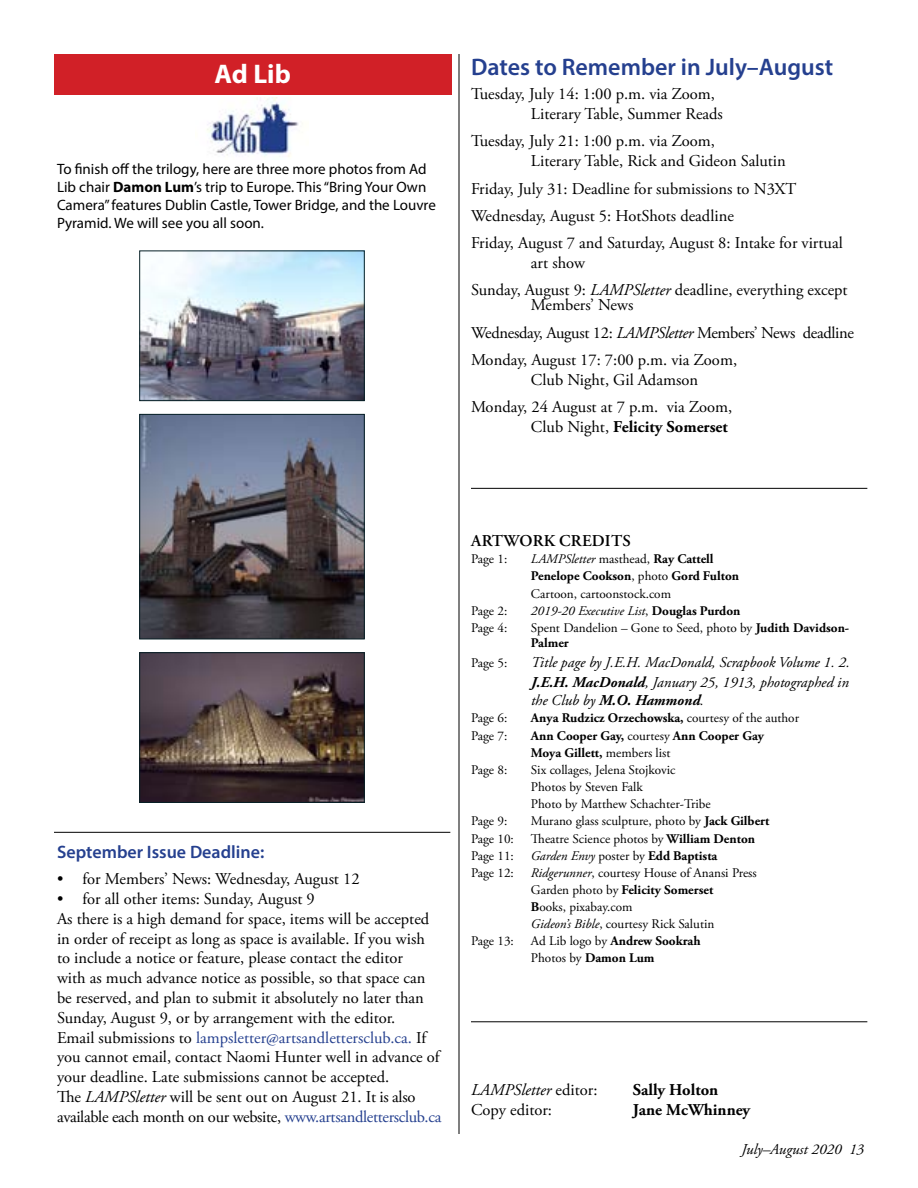
<style>
.page{position:relative;width:918px;height:1188px;background:#fff}
.page>*{position:absolute;margin:0;border:0;box-sizing:border-box;transform-origin:0 0}
.t1{font:700 27px "Myriad Pro";color:#fff}
.t2{font:600 24px "Myriad Pro";color:#25408f}
.t3{font:600 18px "Myriad Pro";color:#25408f}
.t4{font:16.5px/19.8px "Adobe Garamond Pro";color:#000}
.t5{font:16.5px/27.3px "Adobe Garamond Pro";letter-spacing:-.02em;color:#000}
.t6{font:700 16.5px "Adobe Garamond Pro";color:#000}
.t7{font:italic 16.5px "Adobe Garamond Pro";color:#000}
.t8{font:600 16.5px "Adobe Garamond Pro";letter-spacing:.015em;color:#000}
.t9{font:15px/18px "Myriad Pro";color:#000}
.t10{font:italic 15px/20.1px "Adobe Garamond Pro";color:#000}
.t11{font:italic 700 15px "Adobe Garamond Pro";color:#000}
.t12{font:13.2px/17.1px "Adobe Garamond Pro";color:#000}
.t13{font:700 13.2px/17.1px "Adobe Garamond Pro";color:#000}
.t14{font:italic 13.2px "Adobe Garamond Pro";color:#000}
.s1{font-weight:700}
.s2{font-style:italic}
.s3{font-weight:400}
.s4{color:#25408f}
.s5{font-style:normal}
.s6{font-weight:700;font-style:normal}
.s7{font-weight:400;font-style:italic}
</style>
<div class="page">
<hr style="left:459px;top:54px;width:1px;height:1080px;background:#000">
<hr style="left:471px;top:1022px;width:396px;height:1px;background:#000">
<hr style="left:54px;top:832px;width:396px;height:1px;background:#000">
<hr style="left:471px;top:488px;width:396px;height:1px;background:#000">
<div style="left:54px;top:54px;width:398px;height:40px;background:#d12027"></div>
<img style="left:142px;top:253px;width:220px;height:146px">
<div style="left:140px;top:251px;width:224px;height:150px;border:1px solid #072026"></div>
<img style="left:142px;top:416px;width:220px;height:221px">
<div style="left:140px;top:414px;width:224px;height:225px;border:1px solid #072026"></div>
<img style="left:207px;top:98px;width:92px;height:59px">
<img style="left:142px;top:654px;width:220px;height:147px">
<div style="left:140px;top:652px;width:224px;height:151px;border:1px solid #072026"></div>
<h1 class="t1" style="left:215px;top:57px;width:78px">Ad Lib</h1>
<p class="t9" style="left:57px;top:160px;width:380px">To finish off the trilogy, here are three more photos from Ad Lib chair <span class="s1">Damon Lum</span>’s trip to Europe. This “Bring Your Own Camera” features Dublin Castle, Tower Bridge, and the Louvre Pyramid. We will see you all soon.</p>
<h2 class="t2" style="left:471px;top:52px;width:364px">Dates to Remember in July–August</h2>
<p class="t4" style="left:531px;top:85px;width:193px;text-indent:-60px">Tuesday, July 14: 1:00 p.m. via Zoom,<br>Literary Table, Summer Reads</p>
<p class="t4" style="left:531px;top:132px;width:256px;text-indent:-60px">Tuesday, July 21: 1:00 p.m. via Zoom,<br>Literary Table, Rick and Gideon Salutin</p>
<p class="t4" style="left:471px;top:175px;width:373px;line-height:27.3px">Friday, July 31: Deadline for submissions to N3XT<br>Wednesday, August 5: HotShots deadline<br>Friday, August 7 and Saturday, August 8: Intake for virtual</p>
<p class="t4" style="left:471px;top:250px;width:378px;line-height:27.3px;text-indent:60px">art show<br>Sunday, August 9: <span class="s2">LAMPSletter</span> deadline, everything except</p>
<p class="t5" style="left:471px;top:292px;width:384px;text-indent:60px">Members’ News<br>Wednesday, August 12: <span class="s2">LAMPSletter</span> Members’ News deadline<br>Monday, August 17: 7:00 p.m. via Zoom,</p>
<p class="t4" style="left:471px;top:366px;width:263px;line-height:27.3px;text-indent:60px">Club Night, Gil Adamson<br>Monday, 24 August at 7 p.m. via Zoom,</p>
<p class="t6" style="left:531px;top:417px;width:198px"><span class="s3">Club Night,</span> Felicity Somerset</p>
<p class="t3" style="left:57px;top:840px;width:209px">September Issue Deadline:</p>
<p class="t4" style="left:57px;top:870px;width:304px">• for Members’ News: Wednesday, August 12</p>
<p class="t4" style="left:57px;top:889px;width:386px">• for all other items: Sunday, August 9<br>As there is a high demand for space, items will be accepted in order of receipt as long as space is available. If you wish to include a notice or feature, please contact the editor<br>with as much advance notice as possible, so that space can be reserved, and plan to submit it absolutely no later than Sunday, August 9, or by arrangement with the editor.<br>Email submissions to <span class="s4">lampsletter@artsandlettersclub.ca.</span> If you cannot email, contact Naomi Hunter well in advance of your deadline. Late submissions cannot be accepted.<br>The <span class="s2">LAMPSletter</span> will be sent out on August 21. It is also available each month on our website, <span class="s4">www.artsandlettersclub.ca</span></p>
<p class="t8" style="left:471px;top:531px;width:161px">ARTWORK CREDITS</p>
<p class="t12" style="left:471px;top:551px;width:38px">Page 1:</p>
<p class="t12" style="left:531px;top:551px;width:210px"><span class="s2">LAMPSletter</span> masthead, <span class="s1">Ray Cattell<br>Penelope Cookson</span>, photo <span class="s1">Gord Fulton<br></span>Cartoon, cartoonstock.com</p>
<p class="t12" style="left:471px;top:603px;width:38px">Page 2:</p>
<p class="t14" style="left:531px;top:603px;width:211px">2019-20 Executive List<span class="s5">,</span> <span class="s6">Douglas Purdon</span></p>
<p class="t12" style="left:471px;top:620px;width:38px">Page 4:</p>
<p class="t12" style="left:531px;top:621px;width:320px;line-height:15px">Spent Dandelion – Gone to Seed, photo by <span class="s1">Judith Davidson-<br>Palmer</span></p>
<p class="t12" style="left:471px;top:655px;width:38px">Page 5:</p>
<p class="t10" style="left:531px;top:653px;width:320px">Title page by J.E.H. MacDonald, Scrapbook Volume 1. 2.<br><span class="s1">J.E.H. MacDonald</span>, January 25, 1913, photographed in</p>
<p class="t11" style="left:531px;top:692px;width:175px"><span class="s3">the Club by</span> M.O. Hammond<span class="s3">.</span></p>
<p class="t12" style="left:471px;top:710px;width:38px">Page 6:</p>
<p class="t13" style="left:531px;top:710px;width:270px">Anya Rudzicz Orzechowska, <span class="s3">courtesy of the author</span></p>
<p class="t12" style="left:471px;top:727px;width:38px">Page 7:</p>
<p class="t13" style="left:531px;top:727px;width:235px">Ann Cooper Gay, <span class="s3">courtesy</span> Ann Cooper Gay<br>Moya Gillett, <span class="s3">members list</span></p>
<p class="t12" style="left:471px;top:762px;width:38px">Page 8:</p>
<p class="t12" style="left:531px;top:762px;width:181px">Six collages, Jelena Stojkovic<br>Photos by Steven Falk<br>Photo by Matthew Schachter-Tribe</p>
<p class="t12" style="left:471px;top:813px;width:38px">Page 9:</p>
<p class="t12" style="left:531px;top:813px;width:240px">Murano glass sculpture, photo by <span class="s1">Jack Gilbert</span></p>
<p class="t12" style="left:471px;top:830px;width:44px">Page 10:</p>
<p class="t12" style="left:531px;top:830px;width:226px">Theatre Science photos by <span class="s1">William Denton</span></p>
<p class="t12" style="left:471px;top:847px;width:44px">Page 11:</p>
<p class="t13" style="left:531px;top:847px;width:188px"><span class="s7">Garden Envy</span> <span class="s3">poster by</span> Edd Baptista</p>
<p class="t12" style="left:471px;top:865px;width:44px">Page 12:</p>
<p class="t12" style="left:531px;top:865px;width:227px"><span class="s2">Ridgerunner</span>, courtesy House of Anansi Press Garden photo by <span class="s1">Felicity Somerset<br>B</span>ooks, pixabay.com<br><span class="s2">Gideon’s Bible</span>, courtesy Rick Salutin</p>
<p class="t12" style="left:471px;top:933px;width:44px">Page 13:</p>
<p class="t13" style="left:531px;top:933px;width:171px"><span class="s3">Ad Lib logo by</span> Andrew Sookrah<br><span class="s3">Photos by</span> Damon Lum</p>
<p class="t7" style="left:471px;top:1080px;width:128px">LAMPSletter <span class="s5">editor:</span></p>
<p class="t6" style="left:633px;top:1081px;width:87px">Sally Holton</p>
<p class="t4" style="left:471px;top:1101px;width:83px">Copy editor:</p>
<p class="t6" style="left:633px;top:1100px;width:119px">Jane McWhinney</p>
<p class="t10" style="left:742px;top:1140px;width:124px">July–August 2020 13</p>
</div>
